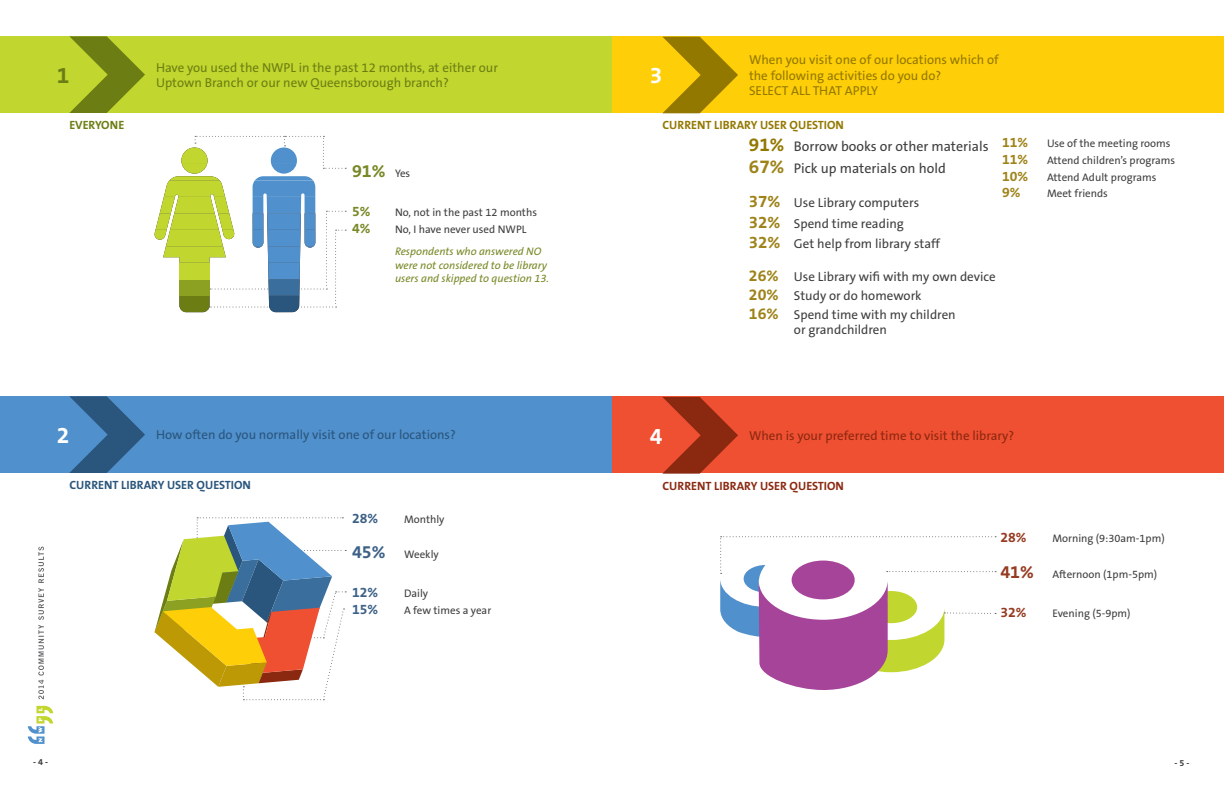
<style>
.page{position:relative;width:1224px;height:792px;background:#fff}
.page>*{position:absolute;margin:0;border:0;box-sizing:border-box;transform-origin:0 0}
.t1{font:700 23px "The Sans B7";color:#fff}
.t2{font:700 23px "The Sans B7";color:#6c7e13}
.t3{font:700 18px "The Sans B7";color:#788826}
.t4{font:14px/22.8px "The Sans B5 Plain";color:#3e3e3f}
.t5{font:700 14px "The Sans B7";color:#9e8319}
.t6{font:700 14px "The Sans B7";color:#3c6187}
.t7{font:700 14px "The Sans B7";color:#963b21}
.t8{font:700 14px "The Sans B7";color:#788826}
.t9{font:13px/15px "The Sans B5 Plain";color:#3e3e3f}
.t10{font:13px/15.6px "The Sans B5 Plain";color:#6c7e13}
.TOC1{font:13px/15.6px "The Sans B5 Plain";color:#937800}
.TOC1-2{font:13px "The Sans B5 Plain";color:#2a557c}
.TOC1-3{font:13px "The Sans B5 Plain";color:#8b2810}
.t11{font:700 12px "The Sans B7";color:#937800}
.t12{font:700 12px "The Sans B7";color:#2a557c}
.t13{font:700 12px "The Sans B7";color:#8b2810}
.t14{font:700 12px "The Sans B7";color:#6c7e13}
.t15{font:11px "The Sans B5 Plain";color:#3e3e3f}
.t16{font:italic 11px/13.2px "The Sans B5 Plain";color:#788826}
.t17{font:700 9px "The Sans B7";color:#3e3e3f}
.s1{font-family:"The Sans B5 Plain";font-weight:400;font-size:11px;color:#3e3e3f}
.s2{font-family:"The Sans B7";font-weight:700;font-size:19px;color:#937800}
.s3{font-family:"The Sans B7";font-weight:700;font-size:19px;color:#9e8319}
.s4{font-family:"The Sans B7";font-weight:700;font-size:17px;color:#9e8319}
.s5{font-family:"The Sans B7";font-weight:700;font-size:16px;color:#9e8319}
.s6{font-family:"The Sans B7";font-weight:700;font-size:18px;color:#3c6187}
.s7{font-family:"The Sans B7";font-weight:700;font-size:18px;color:#963b21}
</style>
<div class="page">
<svg style="left:38px;top:547px;width:6px;height:152px"></svg>
<svg style="left:28px;top:706px;width:25px;height:38px"></svg>
<div style="left:0;top:36px;width:612px;height:77px;background:#c1d72f"></div>
<svg style="left:69px;top:36px;width:76px;height:77px"></svg>
<svg style="left:154px;top:136px;width:192px;height:176px"></svg>
<div style="left:253px;top:213px;width:10px;height:17px;background:#5090cc"></div>
<div style="left:0;top:396px;width:612px;height:77px;background:#5090cc"></div>
<svg style="left:69px;top:396px;width:76px;height:77px"></svg>
<svg style="left:155px;top:517px;width:191px;height:183px"></svg>
<div style="left:612px;top:36px;width:612px;height:77px;background:#fece08"></div>
<svg style="left:663px;top:37px;width:75px;height:76px"></svg>
<div style="left:612px;top:396px;width:612px;height:77px;background:#ef5032"></div>
<svg style="left:662px;top:397px;width:76px;height:77px"></svg>
<svg style="left:720px;top:536px;width:276px;height:154px"></svg>
<p class="t2" style="left:57px;top:63px;width:14px">1</p>
<p class="t10" style="left:156px;top:60px;width:343px">Have you used the NWPL in the past 12 months, at either our<br>Uptown Branch or our new Queensborough branch?</p>
<p class="t1" style="left:650px;top:63px;width:14px">3</p>
<p class="TOC1" style="left:749px;top:52px;width:251px">When you visit one of our locations which of the following activities do you do?<br>SELECT ALL THAT APPLY</p>
<p class="t14" style="left:69px;top:118px;width:56px">EVERYONE</p>
<p class="t11" style="left:662px;top:118px;width:183px">CURRENT LIBRARY USER QUESTION</p>
<p class="t3" style="left:352px;top:161px;width:60px">91% <span class="s1">Yes</span></p>
<p class="t8" style="left:352px;top:204px;width:20px">5%</p>
<p class="t15" style="left:395px;top:207px;width:143px">No, not in the past 12 months</p>
<p class="t8" style="left:352px;top:221px;width:20px">4%</p>
<p class="t15" style="left:395px;top:224px;width:133px">No, I have never used NWPL</p>
<p class="t16" style="left:395px;top:245px;width:148px">Respondents who answered NO</p>
<p class="t16" style="left:395px;top:259px;width:155px">were not considered to be library users and skipped to question 13.</p>
<p class="t5" style="left:1002px;top:135px;width:28px">11%</p>
<p class="t15" style="left:1047px;top:137px;width:125px">Use of the meeting rooms</p>
<p class="t5" style="left:1002px;top:151px;width:28px">11%</p>
<p class="t15" style="left:1047px;top:154px;width:130px">Attend children’s programs</p>
<p class="t5" style="left:1002px;top:168px;width:28px">10%</p>
<p class="t15" style="left:1047px;top:171px;width:111px">Attend Adult programs</p>
<p class="t5" style="left:1002px;top:185px;width:20px">9%</p>
<p class="t15" style="left:1047px;top:188px;width:62px">Meet friends</p>
<p class="t4" style="left:749px;top:135px;width:241px"><span class="s2">91%</span> Borrow books or other materials<br><span class="s3">67%</span> Pick up materials on hold</p>
<p class="t9" style="left:749px;top:196px;width:172px"><span class="s4">37%</span> Use Library computers</p>
<p class="t9" style="left:749px;top:216px;width:156px"><span class="s4">32%</span> Spend time reading</p>
<p class="t9" style="left:749px;top:237px;width:193px"><span class="s4">32%</span> Get help from library staff</p>
<p class="t9" style="left:749px;top:269px;width:248px"><span class="s5">26%</span> Use Library wifi with my own device</p>
<p class="t9" style="left:749px;top:289px;width:174px"><span class="s5">20%</span> Study or do homework</p>
<p class="t9" style="left:794px;top:308px;width:163px;text-indent:-45px"><span class="s5">16%</span> Spend time with my children or grandchildren</p>
<p class="t1" style="left:57px;top:423px;width:14px">2</p>
<p class="TOC1-2" style="left:156px;top:428px;width:301px">How often do you normally visit one of our locations?</p>
<p class="t1" style="left:650px;top:424px;width:14px">4</p>
<p class="TOC1-3" style="left:749px;top:429px;width:267px">When is your preferred time to visit the library?</p>
<p class="t12" style="left:69px;top:478px;width:183px">CURRENT LIBRARY USER QUESTION</p>
<p class="t13" style="left:662px;top:479px;width:183px">CURRENT LIBRARY USER QUESTION</p>
<p class="t6" style="left:352px;top:511px;width:28px">28%</p>
<p class="t15" style="left:404px;top:513px;width:42px">Monthly</p>
<p class="t15" style="left:352px;top:549px;width:88px"><span class="s6">45%</span> Weekly</p>
<p class="t6" style="left:352px;top:585px;width:28px">12%</p>
<p class="t15" style="left:404px;top:588px;width:26px">Daily</p>
<p class="t6" style="left:352px;top:602px;width:28px">15%</p>
<p class="t15" style="left:404px;top:605px;width:89px">A few times a year</p>
<p class="t7" style="left:1000px;top:530px;width:28px">28%</p>
<p class="t15" style="left:1052px;top:533px;width:114px">Morning (9:30am-1pm)</p>
<p class="t15" style="left:1000px;top:568px;width:158px"><span class="s7">41%</span> Afternoon (1pm-5pm)</p>
<p class="t7" style="left:1000px;top:605px;width:28px">32%</p>
<p class="t15" style="left:1052px;top:607px;width:80px">Evening (5-9pm)</p>
<p class="t17" style="left:33px;top:757px;width:16px">- 4 -</p>
<p class="t17" style="left:1175px;top:758px;width:16px">- 5 -</p>
</div>
